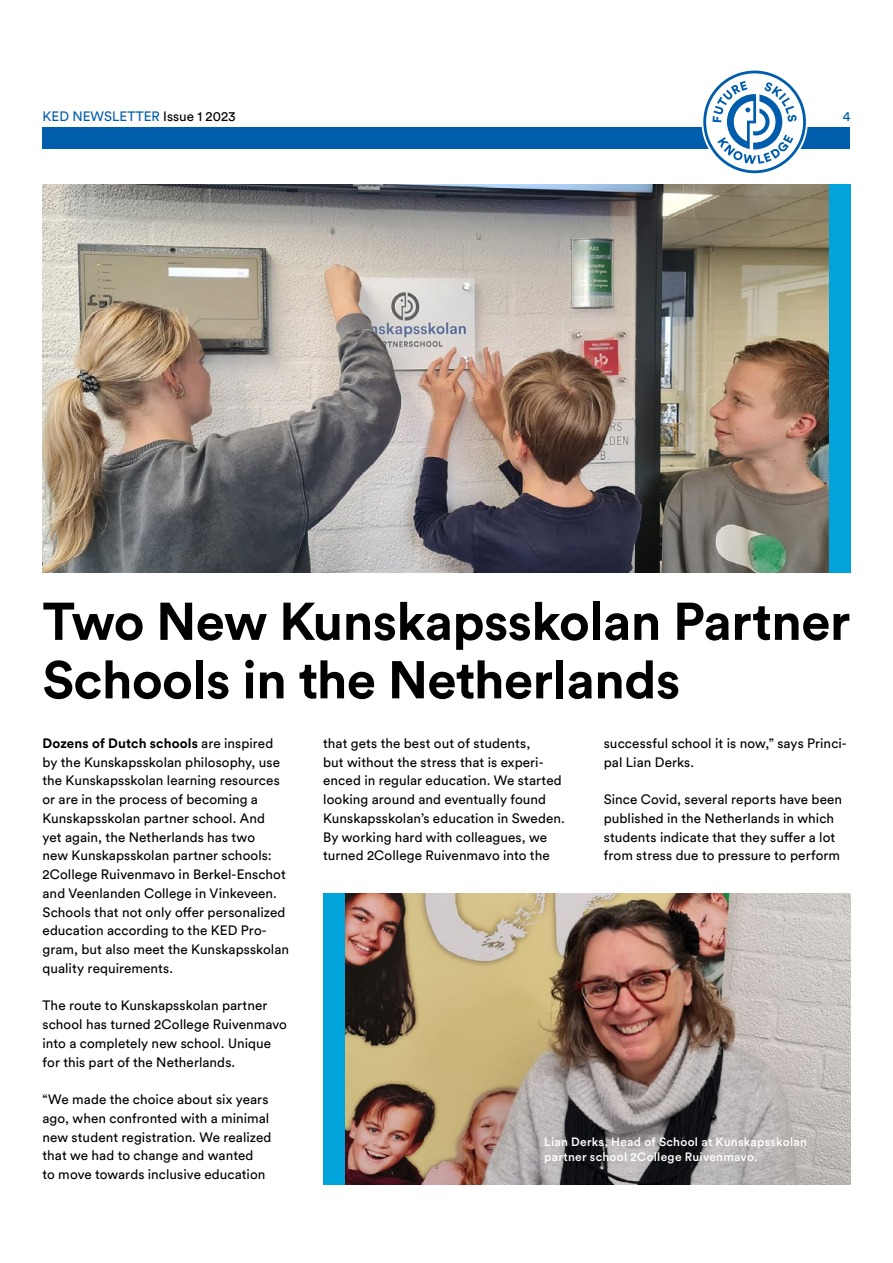
<style>
.page{position:relative;width:893px;height:1263px;background:#fff}
.page>*{position:absolute;margin:0;border:0;box-sizing:border-box;transform-origin:0 0}
.t1{font:700 52.5px/58.5px "Circular Std";letter-spacing:-.01em;color:#000}
.t2{font:13.5px/18.8px "Circular Std";letter-spacing:.005em;color:#000}
.t3{font:13.5px "Circular Std";color:#005dac}
.t4{font:500 12px/15px "Circular Std";letter-spacing:.02em;color:#fff}
.s1{color:#000}
.s2{font-weight:700}
</style>
<div class="page">
<div style="left:43px;top:128px;width:807px;height:21px;background:#005dac"></div>
<svg style="left:703px;top:71px;width:103px;height:102px"></svg>
<img style="left:43px;top:184px;width:786px;height:388px">
<div style="left:829px;top:184px;width:21px;height:388px;background:#00a4da"></div>
<img style="left:344px;top:893px;width:506px;height:292px">
<div style="left:323px;top:893px;width:21px;height:292px;background:#00a4da"></div>
<p class="t3" style="left:43px;top:109px;width:195px">KED NEWSLETTER <span class="s1">Issue 1 2023</span></p>
<p class="t3" style="left:843px;top:109px;width:9px">4</p>
<h1 class="t1" style="left:43px;top:591px;width:809px">Two New Kunskapsskolan Partner<br>Schools in the Netherlands</h1>
<p class="t2" style="left:43px;top:733px;width:248px"><span class="s2">Dozens of Dutch schools</span> are inspired by the Kunskapsskolan philosophy, use the Kunskapsskolan learning resources or are in the process of becoming a Kunskapsskolan partner school. And<br>yet again, the Netherlands has two<br>new Kunskapsskolan partner schools:<br>2College Ruivenmavo in Berkel-Enschot and Veenlanden College in Vinkeveen.<br>Schools that not only offer personalized education according to the KED Pro&shy;gram, but also meet the Kunskapsskolan quality requirements.</p>
<p class="t2" style="left:43px;top:996px;width:246px">The route to Kunskapsskolan partner school has turned 2College Ruivenmavo into a completely new school. Unique for this part of the Netherlands.</p>
<p class="t2" style="left:43px;top:1090px;width:230px">“We made the choice about six years ago, when confronted with a minimal new student registration. We realized that we had to change and wanted<br>to move towards inclusive education</p>
<p class="t2" style="left:323px;top:734px;width:243px">that gets the best out of students,<br>but without the stress that is experi&shy;enced in regular education. We started looking around and eventually found Kunskapsskolan’s education in Sweden.<br>By working hard with colleagues, we turned 2College Ruivenmavo into the</p>
<p class="t2" style="left:604px;top:734px;width:244px">successful school it is now,” says Princi&shy;pal Lian Derks.</p>
<p class="t2" style="left:604px;top:790px;width:240px">Since Covid, several reports have been published in the Netherlands in which students indicate that they suffer a lot from stress due to pressure to perform</p>
<p class="t4" style="left:544px;top:1134px;width:264px">Lian Derks, Head of School at Kunskapsskolan partner school 2College Ruivenmavo.</p>
</div>
